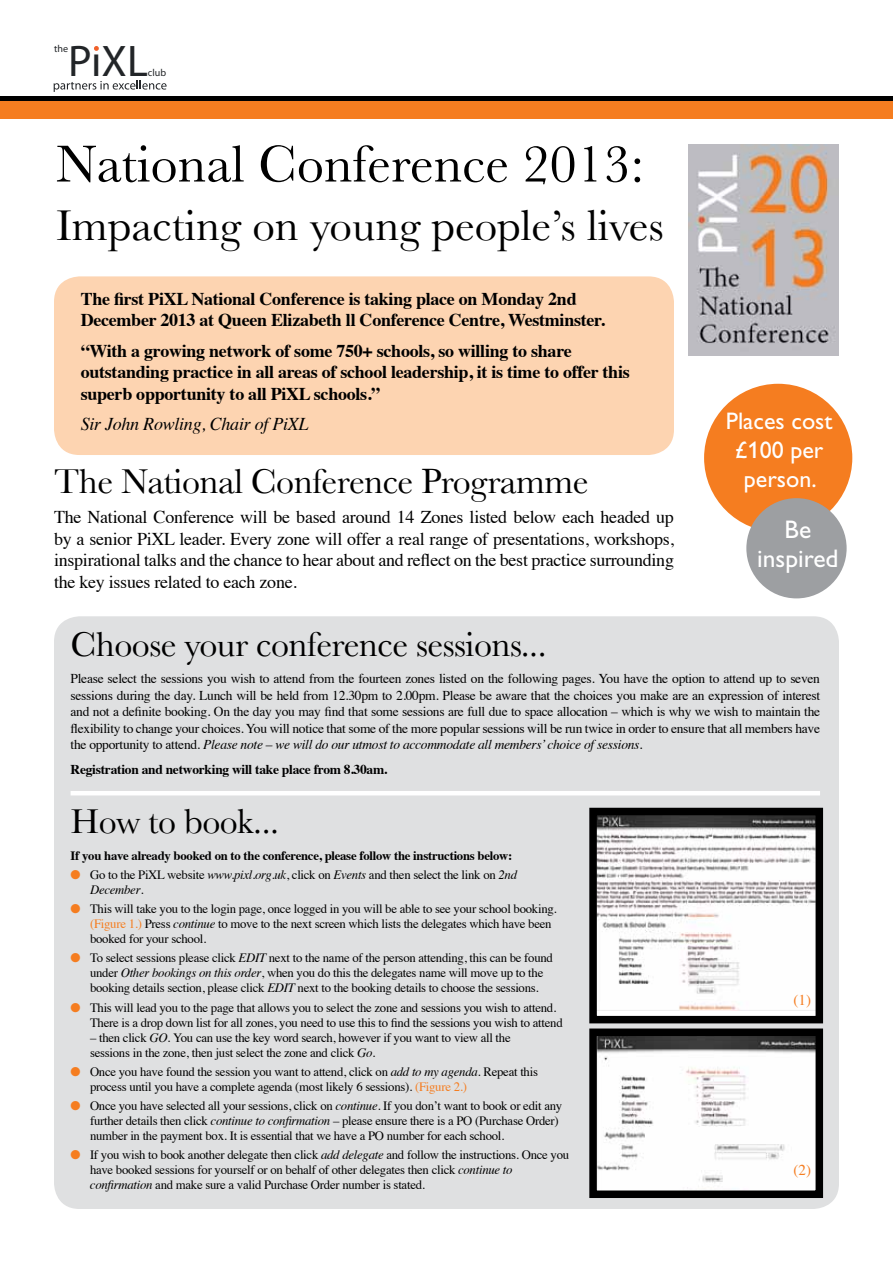
<style>
.page{position:relative;width:893px;height:1263px;background:#fff}
.page>*{position:absolute;margin:0;border:0;box-sizing:border-box;transform-origin:0 0}
.t1{font:54px "Baskerville";color:#000}
.t2{font:45px "Baskerville";color:#000}
.t3{font:44.4px "Myriad Pro";color:#222528}
.t4{font:36px "Baskerville";letter-spacing:-.015em;color:#000}
.t5{font:25.5px/28.5px "Gill Alt One";color:#fff;text-align:center}
.t6{font:24px/28.8px "Gill Alt One";color:#fff;text-align:center}
.t7{font:700 18px/21.6px "Times";letter-spacing:-.015em;color:#000}
.t8{font:18px/21.6px "Times";letter-spacing:-.015em;color:#000;text-align:justify}
.t9{font:italic 18px "Times";letter-spacing:-.015em;color:#000}
.t10{font:15px "Times";color:#f57d20}
.t11{font:13.5px/16.5px "Times";letter-spacing:-.02em;color:#000;text-align:justify}
.t12{font:700 13.5px "Times";letter-spacing:-.02em;color:#000}
.t13{font:12.75px/15px "Times";letter-spacing:-.02em;color:#000}
.t14{font:700 12.75px "Times";letter-spacing:-.02em;color:#000}
.t15{font:10.05px "Myriad Pro";color:#222528}
.s1{font-style:italic}
.s2{color:#f57d20}
</style>
<div class="page">
<div style="left:54px;top:276px;width:620px;height:179px;background:#fdd4b1;border-radius:26px"></div>
<div style="left:54px;top:616px;width:785px;height:593px;background:#dfe0e1;border-radius:26px"></div>
<img style="left:689px;top:145px;width:150px;height:211px">
<div style="left:704px;top:384px;width:148px;height:148px;background:#f57d20;border-radius:50%"></div>
<div style="left:746px;top:498px;width:101px;height:100px;background:#9d9fa2;border-radius:50%"></div>
<div style="left:0;top:96px;width:893px;height:13px;background:#000"></div>
<div style="left:0;top:101px;width:893px;height:17px;background:#f57d20"></div>
<svg style="left:94px;top:46px;width:5px;height:5px"></svg>
<svg style="left:54px;top:81px;width:113px;height:11px"></svg>
<hr style="left:71px;top:791px;width:749px;height:4px;background:#fff">
<img style="left:598px;top:817px;width:216px;height:193px">
<div style="left:589px;top:808px;width:234px;height:215px;border:8px solid #000"></div>
<img style="left:598px;top:1037px;width:216px;height:152px">
<div style="left:589px;top:1028px;width:234px;height:170px;border:8px solid #000"></div>
<p class="t15" style="left:54px;top:42px;width:16px">the</p>
<h3 class="t3" style="left:68px;top:34px;width:81px">PiXL</h3>
<p class="t15" style="left:148px;top:66px;width:20px">club</p>
<h1 class="t1" style="left:56px;top:132px;width:589px">National Conference 2013:</h1>
<h2 class="t2" style="left:56px;top:199px;width:609px">Impacting on young people’s lives</h2>
<h3 class="t7" style="left:81px;top:286px;width:526px">The first PiXL National Conference is taking place on Monday 2nd<br>December 2013 at Queen Elizabeth ll Conference Centre, Westminster.</h3>
<h3 class="t7" style="left:81px;top:338px;width:551px">“With a growing network of some 750+ schools, so willing to share outstanding practice in all areas of school leadership, it is time to offer this superb opportunity to all PiXL schools.”</h3>
<h3 class="t9" style="left:81px;top:408px;width:229px">Sir John Rowling, Chair of PiXL</h3>
<h3 class="t4" style="left:54px;top:460px;width:536px">The National Conference Programme</h3>
<p class="t8" style="left:54px;top:505px;width:621px">The National Conference will be based around 14 Zones listed below each headed up by a senior PiXL leader. Every zone will offer a real range of presentations, workshops, inspirational talks and the chance to hear about and reflect on the best practice surrounding the key issues related to each zone.</p>
<h3 class="t4" style="left:71px;top:623px;width:478px">Choose your conference sessions...</h3>
<h3 class="t6" style="left:726px;top:406px;width:108px">Places cost £100 per person.</h3>
<h3 class="t5" style="left:757px;top:515px;width:83px">Be inspired</h3>
<p class="t11" style="left:71px;top:669px;width:751px">Please select the sessions you wish to attend from the fourteen zones listed on the following pages. You have the option to attend up to seven sessions during the day. Lunch will be held from 12.30pm to 2.00pm. Please be aware that the choices you make are an expression of interest and not a definite booking. On the day you may find that some sessions are full due to space allocation – which is why we wish to maintain the flexibility to change your choices. You will notice that some of the more popular sessions will be run twice in order to ensure that all members have the opportunity to attend. <span class="s1">Please note – we will do our utmost to accommodate all members’ choice of sessions.</span></p>
<p class="t12" style="left:71px;top:757px;width:318px">Registration and networking will take place from 8.30am.</p>
<h3 class="t4" style="left:71px;top:800px;width:210px">How to book...</h3>
<p class="t14" style="left:71px;top:843px;width:443px">If you have already booked on to the conference, please follow the instructions below:</p>
<p class="t13" style="left:90px;top:866px;width:429px;text-indent:-19px"><span class="s2">●</span> Go to the PiXL website <span class="s1">www.pixl.org.uk</span>, click on <span class="s1">Events</span> and then select the link on <span class="s1">2nd<br>December</span>.</p>
<p class="t13" style="left:90px;top:900px;width:468px;text-indent:-19px"><span class="s2">●</span> This will take you to the login page, once logged in you will be able to see your school booking. <span class="s2">(Figure 1.)</span> Press <span class="s1">continue</span> to move to the next screen which lists the delegates which have been booked for your school.</p>
<p class="t13" style="left:90px;top:949px;width:464px;text-indent:-19px"><span class="s2">●</span> To select sessions please click <span class="s1">EDIT</span> next to the name of the person attending, this can be found under <span class="s1">Other bookings on this order</span>, when you do this the delegates name will move up to the booking details section, please click <span class="s1">EDIT</span> next to the booking details to choose the sessions.</p>
<p class="t13" style="left:90px;top:999px;width:474px;text-indent:-19px"><span class="s2">●</span> This will lead you to the page that allows you to select the zone and sessions you wish to attend.<br>There is a drop down list for all zones, you need to use this to find the sessions you wish to attend</p>
<p class="t13" style="left:90px;top:1029px;width:422px">– then click <span class="s1">GO.</span> You can use the key word search, however if you want to view all the sessions in the zone, then just select the zone and click <span class="s1">Go</span>.</p>
<p class="t13" style="left:90px;top:1063px;width:449px;text-indent:-19px"><span class="s2">●</span> Once you have found the session you want to attend, click on <span class="s1">add to my agenda</span>. Repeat this process until you have a complete agenda (most likely 6 sessions). <span class="s2">(Figure 2.)</span></p>
<p class="t13" style="left:90px;top:1097px;width:474px;text-indent:-19px"><span class="s2">●</span> Once you have selected all your sessions, click on <span class="s1">continue</span>. If you don’t want to book or edit any further details then click <span class="s1">continue to confirmation</span> – please ensure there is a PO (Purchase Order) number in the payment box. It is essential that we have a PO number for each school.</p>
<p class="t13" style="left:90px;top:1146px;width:481px;text-indent:-19px"><span class="s2">●</span> If you wish to book another delegate then click <span class="s1">add delegate</span> and follow the instructions. Once you have booked sessions for yourself or on behalf of other delegates then click <span class="s1">continue to confirmation</span> and make sure a valid Purchase Order number is stated.</p>
<p class="t10" style="left:794px;top:986px;width:19px">(1)</p>
<p class="t10" style="left:794px;top:1156px;width:19px">(2)</p>
</div>
